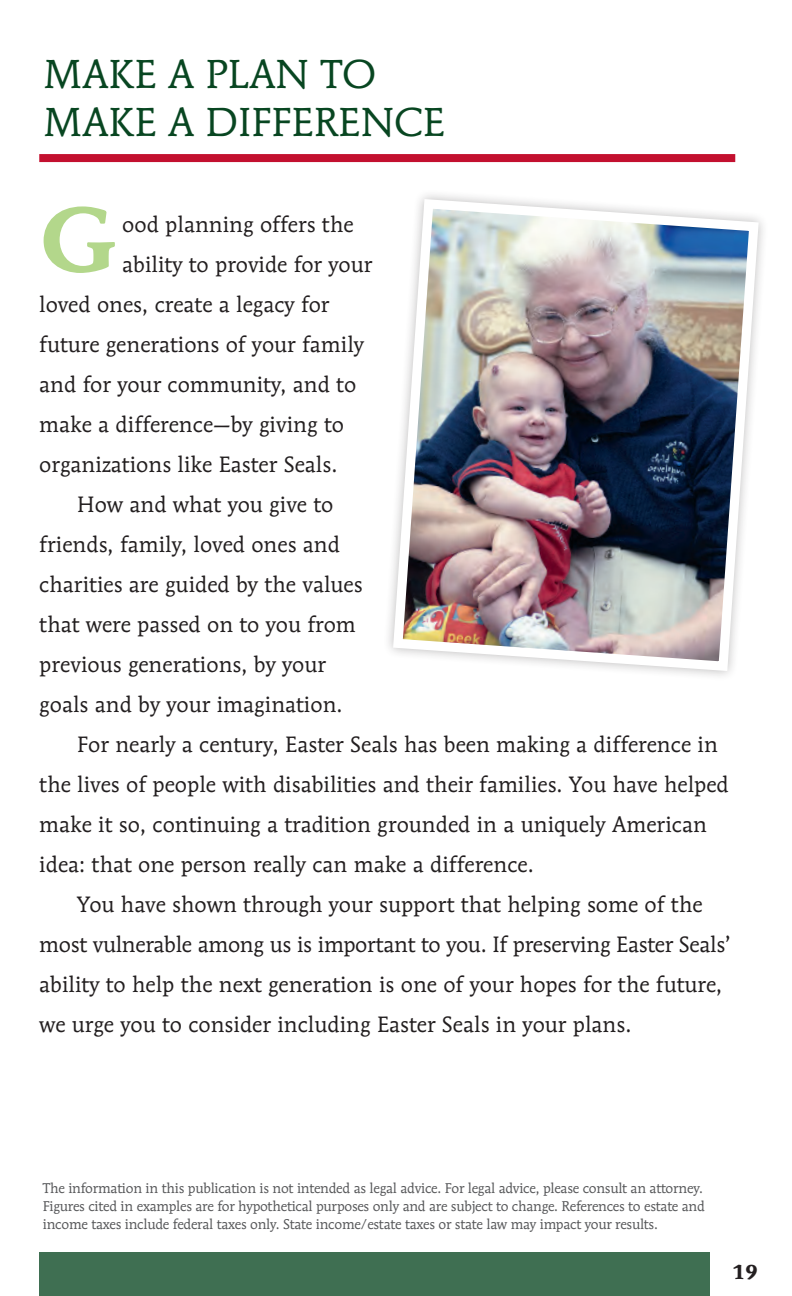
<style>
.page{position:relative;width:792px;height:1296px;background:#fff}
.page>*{position:absolute;margin:0;border:0;box-sizing:border-box;transform-origin:0 0}
.t1{font:700 90px "Mendoza Roman Std";color:#b3d78b}
.t2{font:40px/48px "Mendoza Roman Std";color:#084621}
.t3{font:22px "Mendoza Roman Std";color:#231f20}
.t4{font:700 20px "Mendoza Roman Std";color:#231f20}
.t5{font:14px/18px "Mendoza Roman Std";letter-spacing:-.02em;color:#57585a}
</style>
<div class="page">
<div style="left:39px;top:1252px;width:671px;height:44px;background:#3f6f52"></div>
<div style="left:39px;top:154px;width:696px;height:8px;background:#c3102f"></div>
<img style="left:388px;top:194px;width:375px;height:482px">
<h2 class="t2" style="left:43px;top:50px;width:403px">MAKE A PLAN TO<br>MAKE A DIFFERENCE</h2>
<h1 class="t1" style="left:39px;top:183px;width:80px">G</h1>
<p class="t3" style="left:122px;top:211px;width:233px">ood planning offers the</p>
<p class="t3" style="left:122px;top:251px;width:252px">ability to provide for your</p>
<p class="t3" style="left:39px;top:291px;width:292px">loved ones, create a legacy for</p>
<p class="t3" style="left:39px;top:331px;width:326px">future generations of your family</p>
<p class="t3" style="left:39px;top:371px;width:319px">and for your community, and to</p>
<p class="t3" style="left:39px;top:411px;width:306px">make a difference—by giving to</p>
<p class="t3" style="left:39px;top:451px;width:300px">organizations like Easter Seals.</p>
<p class="t3" style="left:77px;top:491px;width:258px">How and what you give to</p>
<p class="t3" style="left:39px;top:531px;width:302px">friends, family, loved ones and</p>
<p class="t3" style="left:39px;top:571px;width:325px">charities are guided by the values</p>
<p class="t3" style="left:39px;top:611px;width:318px">that were passed on to you from</p>
<p class="t3" style="left:39px;top:651px;width:288px">previous generations, by your</p>
<p class="t3" style="left:39px;top:691px;width:305px">goals and by your imagination.</p>
<p class="t3" style="left:77px;top:731px;width:642px">For nearly a century, Easter Seals has been making a difference in</p>
<p class="t3" style="left:39px;top:771px;width:691px">the lives of people with disabilities and their families. You have helped</p>
<p class="t3" style="left:39px;top:811px;width:669px">make it so, continuing a tradition grounded in a uniquely American</p>
<p class="t3" style="left:39px;top:851px;width:496px">idea: that one person really can make a difference.</p>
<p class="t3" style="left:77px;top:891px;width:627px">You have shown through your support that helping some of the</p>
<p class="t3" style="left:39px;top:931px;width:694px">most vulnerable among us is important to you. If preserving Easter Seals’</p>
<p class="t3" style="left:39px;top:971px;width:685px">ability to help the next generation is one of your hopes for the future,</p>
<p class="t3" style="left:39px;top:1011px;width:594px">we urge you to consider including Easter Seals in your plans.</p>
<p class="t5" style="left:43px;top:1179px;width:664px">The information in this publication is not intended as legal advice. For legal advice, please consult an attorney.<br>Figures cited in examples are for hypothetical purposes only and are subject to change. References to estate and income taxes include federal taxes only. State income/estate taxes or state law may impact your results.</p>
<p class="t4" style="left:732px;top:1260px;width:27px">19</p>
</div>
